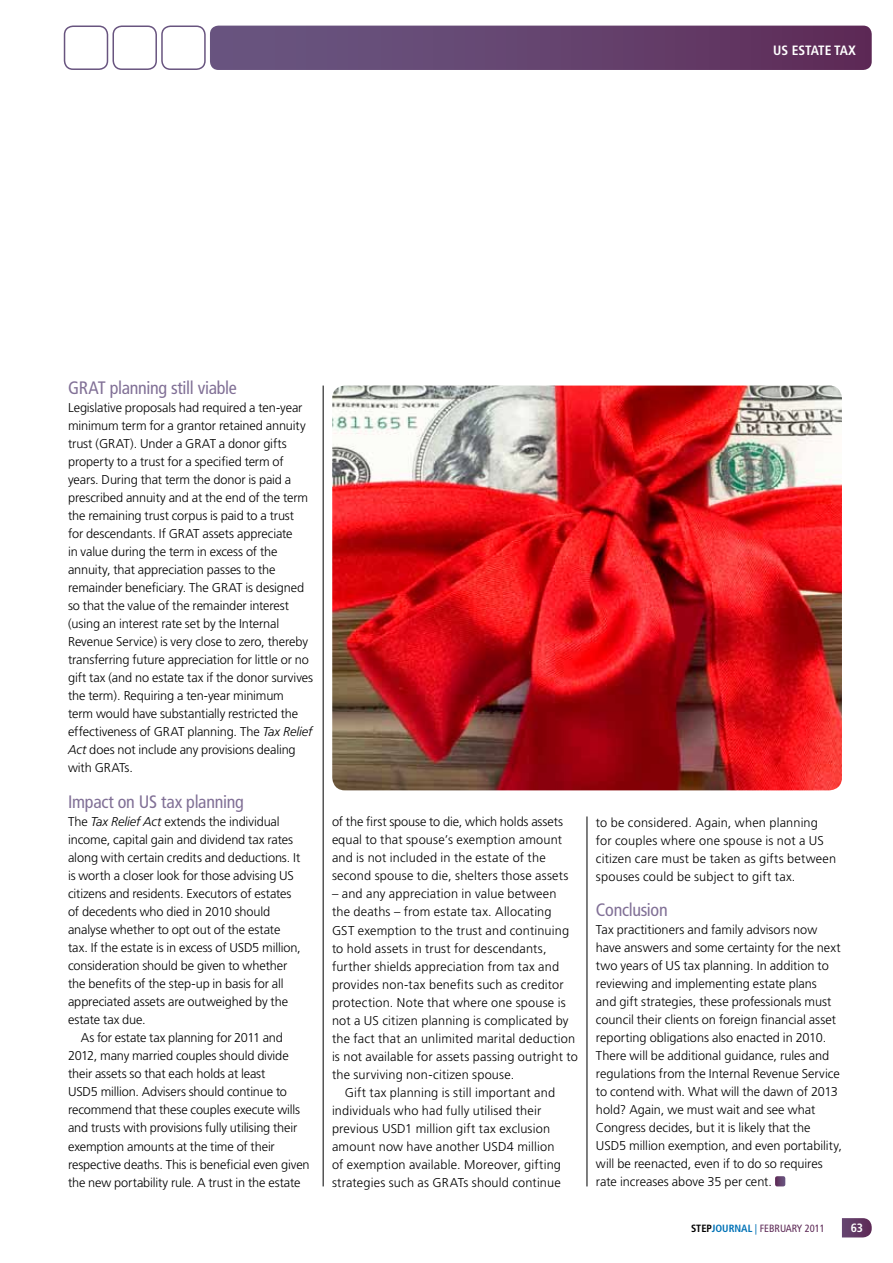
<style>
.page{position:relative;width:893px;height:1263px;background:#fff}
.page>*{position:absolute;margin:0;border:0;box-sizing:border-box;transform-origin:0 0}
.t1{font:condensed 18px "Frutiger";letter-spacing:-.015em;color:#817096}
.t2{font:700 condensed 13.5px "Frutiger";color:#fff}
.t3{font:300 12.75px/18px "Frutiger";letter-spacing:-.005em;color:#000}
.t4{font:300 12.75px/18px "Frutiger";letter-spacing:.015em;color:#000}
.t5{font:700 condensed 12px "Frutiger";color:#fff}
.t6{font:condensed 10.5px "Frutiger";color:#5c2855}
.s1{font-style:italic}
.s2{font-weight:700;color:#000}
.s3{font-weight:700;color:#0072b6}
.s4{color:#0072b6}
</style>
<div class="page">
<svg style="left:842px;top:1218px;width:30px;height:19px"></svg>
<div style="left:210px;top:26px;width:662px;height:44px;background:linear-gradient(to right,#6a5984,#5f2c58);border-radius:9px"></div>
<div style="left:161px;top:26px;width:45px;height:44px;border:2px solid #68547f;border-radius:9px"></div>
<div style="left:112px;top:26px;width:45px;height:44px;border:2px solid #68547f;border-radius:9px"></div>
<div style="left:64px;top:26px;width:44px;height:44px;border:2px solid #68547f;border-radius:9px"></div>
<svg style="left:775px;top:1176px;width:10px;height:10px"></svg>
<hr style="left:323px;top:386px;width:1px;height:800px;background:#000">
<hr style="left:587px;top:816px;width:1px;height:370px;background:#000">
<img style="left:332px;top:386px;width:510px;height:404px">
<p class="t2" style="left:773px;top:42px;width:84px">US ESTATE TAX</p>
<h1 class="t1" style="left:68px;top:378px;width:170px">GRAT planning still viable</h1>
<p class="t3" style="left:68px;top:399px;width:247px">Legislative proposals had required a ten-year minimum term for a grantor retained annuity trust (GRAT). Under a GRAT a donor gifts property to a trust for a specified term of years. During that term the donor is paid a prescribed annuity and at the end of the term the remaining trust corpus is paid to a trust<br>for descendants. If GRAT assets appreciate<br>in value during the term in excess of the annuity, that appreciation passes to the remainder beneficiary. The GRAT is designed so that the value of the remainder interest (using an interest rate set by the Internal Revenue Service) is very close to zero, thereby transferring future appreciation for little or no gift tax (and no estate tax if the donor survives the term). Requiring a ten-year minimum<br>term would have substantially restricted the effectiveness of GRAT planning. The <span class="s1">Tax Relief Act</span> does not include any provisions dealing with GRATs.</p>
<h1 class="t1" style="left:68px;top:792px;width:177px">Impact on US tax planning</h1>
<p class="t3" style="left:68px;top:813px;width:234px">The <span class="s1">Tax Relief Act</span> extends the individual income, capital gain and dividend tax rates along with certain credits and deductions. It is worth a closer look for those advising US citizens and residents. Executors of estates of decedents who died in 2010 should analyse whether to opt out of the estate tax. If the estate is in excess of USD5 million, consideration should be given to whether the benefits of the step-up in basis for all appreciated assets are outweighed by the estate tax due.</p>
<p class="t3" style="left:68px;top:1029px;width:243px;text-indent:13px">As for estate tax planning for 2011 and 2012, many married couples should divide their assets so that each holds at least<br>USD5 million. Advisers should continue to recommend that these couples execute wills and trusts with provisions fully utilising their exemption amounts at the time of their respective deaths. This is beneficial even given the new portability rule. A trust in the estate</p>
<p class="t3" style="left:332px;top:813px;width:238px">of the first spouse to die, which holds assets equal to that spouse’s exemption amount and is not included in the estate of the second spouse to die, shelters those assets</p>
<p class="t4" style="left:332px;top:885px;width:226px">– and any appreciation in value between</p>
<p class="t4" style="left:332px;top:903px;width:221px">the deaths – from estate tax. Allocating</p>
<p class="t4" style="left:332px;top:921px;width:239px">GST exemption to the trust and continuing</p>
<p class="t4" style="left:332px;top:939px;width:216px">to hold assets in trust for descendants,</p>
<p class="t4" style="left:332px;top:957px;width:229px">further shields appreciation from tax and</p>
<p class="t4" style="left:332px;top:975px;width:233px">provides non-tax benefits such as creditor</p>
<p class="t4" style="left:332px;top:993px;width:235px">protection. Note that where one spouse is</p>
<p class="t3" style="left:332px;top:1011px;width:238px">not a US citizen planning is complicated by</p>
<p class="t4" style="left:332px;top:1029px;width:245px">the fact that an unlimited marital deduction</p>
<p class="t4" style="left:332px;top:1047px;width:247px">is not available for assets passing outright to</p>
<p class="t4" style="left:332px;top:1065px;width:184px">the surviving non-citizen spouse.</p>
<p class="t4" style="left:345px;top:1083px;width:212px">Gift tax planning is still important and</p>
<p class="t4" style="left:332px;top:1101px;width:211px">individuals who had fully utilised their</p>
<p class="t4" style="left:332px;top:1119px;width:220px">previous USD1 million gift tax exclusion</p>
<p class="t3" style="left:332px;top:1137px;width:224px">amount now have another USD4 million</p>
<p class="t4" style="left:332px;top:1155px;width:230px">of exemption available. Moreover, gifting</p>
<p class="t4" style="left:332px;top:1173px;width:230px">strategies such as GRATs should continue</p>
<p class="t4" style="left:596px;top:813px;width:242px">to be considered. Again, when planning for couples where one spouse is not a US citizen care must be taken as gifts between spouses could be subject to gift tax.</p>
<h1 class="t1" style="left:596px;top:900px;width:73px">Conclusion</h1>
<p class="t3" style="left:596px;top:921px;width:247px">Tax practitioners and family advisors now have answers and some certainty for the next two years of US tax planning. In addition to reviewing and implementing estate plans<br>and gift strategies, these professionals must council their clients on foreign financial asset reporting obligations also enacted in 2010.<br>There will be additional guidance, rules and regulations from the Internal Revenue Service to contend with. What will the dawn of 2013 hold? Again, we must wait and see what Congress decides, but it is likely that the USD5 million exemption, and even portability, will be reenacted, even if to do so requires rate increases above 35 per cent.</p>
<p class="t6" style="left:691px;top:1222px;width:135px"><span class="s2">STEP</span><span class="s3">JOURNAL</span> <span class="s4">|</span> february 2011</p>
<p class="t5" style="left:851px;top:1220px;width:14px">63</p>
</div>
